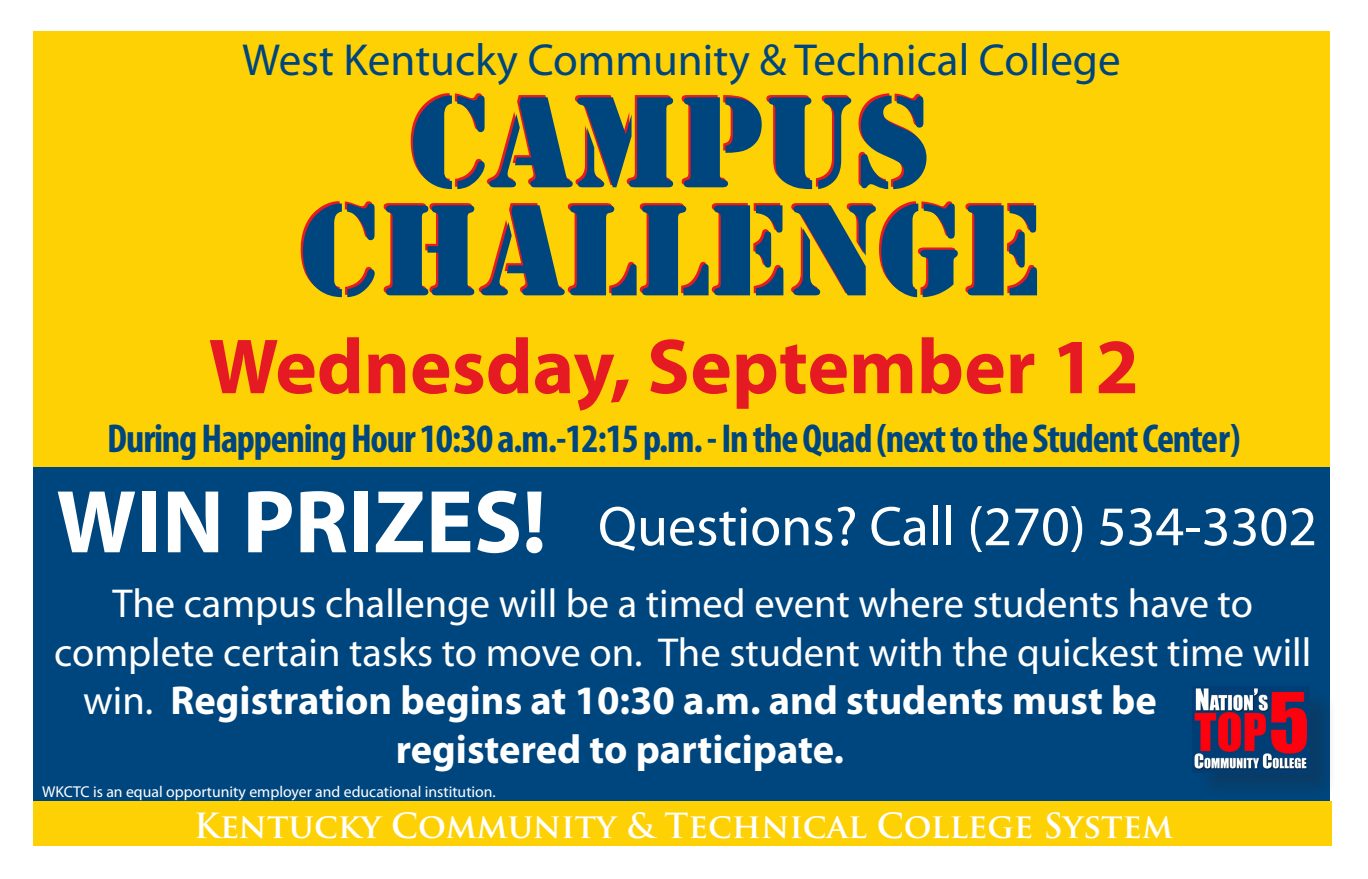
<style>
.page{position:relative;width:1368px;height:879px;background:#fff}
.page>*{position:absolute;margin:0;border:0;box-sizing:border-box;transform-origin:0 0}
.t1{font:135px "Stencil";color:#00467e}
.t2{font:700 90px "Myriad Pro";color:#fff}
.t3{font:700 78.75px "Myriad Pro";color:#e51a23}
.t4{font:56.25px "Myriad Pro";color:#fff}
.t5{font:45px "Myriad Pro";color:#00467e}
.t6{font:40.5px "Myriad Pro";color:#fff}
.t7{font:700 40.5px "Myriad Pro";color:#fff}
.t8{font:700 condensed 40.5px "Myriad Pro";letter-spacing:-.03em;color:#00467e}
.t9{font:700 33.75px "Trajan Pro";color:#fff}
.t10{font:15.75px "Myriad Pro";color:#fff}
.s1{font-weight:400}
</style>
<div class="page">
<div style="left:33px;top:31px;width:1296px;height:436px;background:#fed105"></div>
<div style="left:33px;top:467px;width:1296px;height:351px;background:#00467e"></div>
<div style="left:33px;top:801px;width:1298px;height:45px;background:#fed105"></div>
<div style="left:1196px;top:690px;width:141px;height:110px;background:#231f20;opacity:.24"></div>
<img style="left:1192px;top:686px;width:117px;height:86px">
<p class="t5" style="left:242px;top:32px;width:880px">West Kentucky Community &amp; Technical College</p>
<p class="t1" style="left:410px;top:65px;width:522px">CAMPUS</p>
<p class="t1" style="left:300px;top:173px;width:743px">CHALLENGE</p>
<p class="t3" style="left:209px;top:315px;width:932px">Wednesday, September 12</p>
<p class="t8" style="left:107px;top:413px;width:1135px">During Happening Hour 10:30 a.m.-12:15 p.m. - In the Quad (next to the Student Center)</p>
<p class="t2" style="left:56px;top:463px;width:491px">WIN PRIZES!</p>
<p class="t4" style="left:598px;top:491px;width:720px">Questions? Call (270) 534-3302</p>
<p class="t6" style="left:112px;top:578px;width:1142px">The campus challenge will be a timed event where students have to</p>
<p class="t6" style="left:54px;top:627px;width:1258px">complete certain tasks to move on. The student with the quickest time will</p>
<p class="t7" style="left:83px;top:674px;width:1075px"><span class="s1">win.</span> Registration begins at 10:30 a.m. and students must be</p>
<p class="t7" style="left:396px;top:722px;width:450px">registered to participate.</p>
<p class="t10" style="left:42px;top:782px;width:455px">WKCTC is an equal opportunity employer and educational institution.</p>
<p class="t9" style="left:194px;top:804px;width:980px">Kentucky Community &amp; Technical College System</p>
</div>
